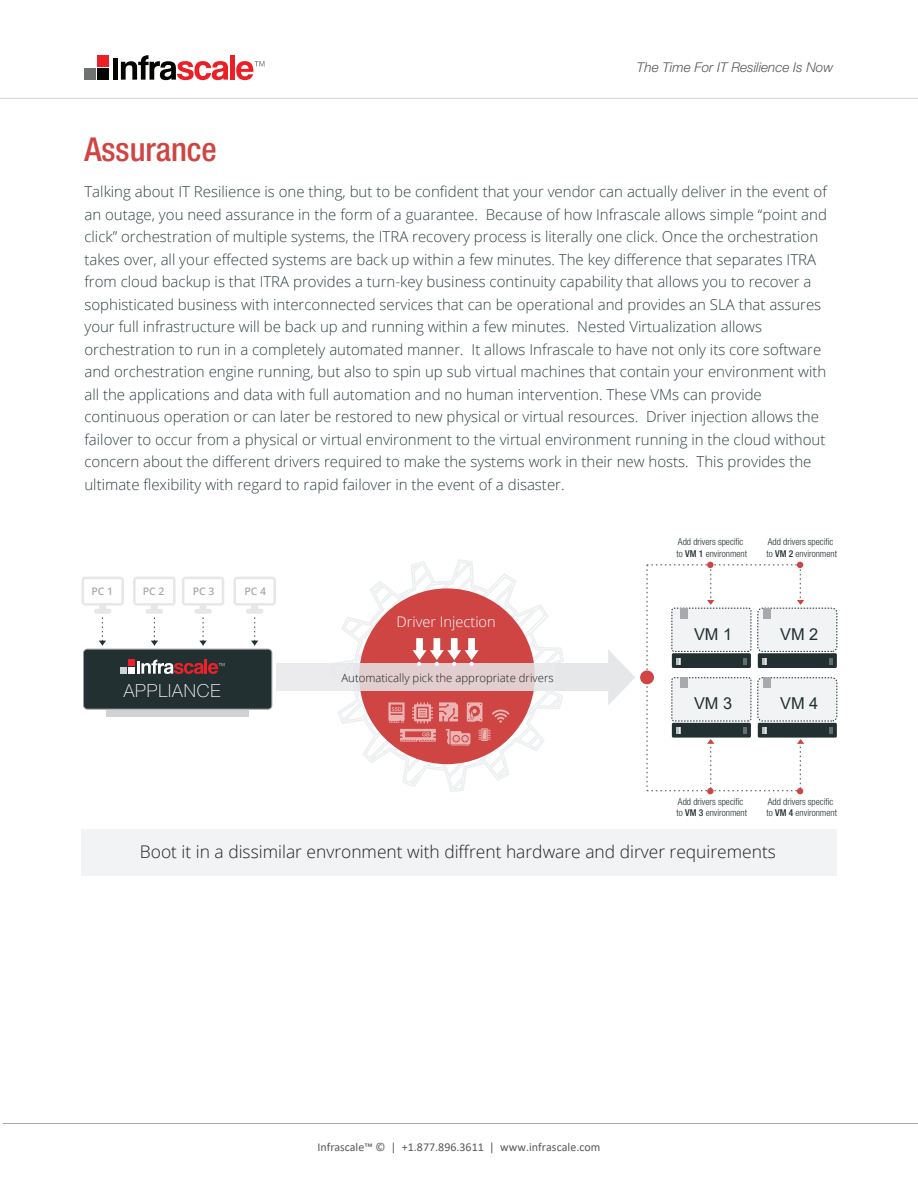
<style>
.page{position:relative;width:918px;height:1188px;background:#fff}
.page>*{position:absolute;margin:0;border:0;box-sizing:border-box;transform-origin:0 0}
.t1{font:500 condensed 33px "Helvetica Neue LT Pro";color:#ce4543}
.t2{font:100 18px "Helvetica Neue LT Pro";letter-spacing:.05em;color:#fff}
.t3{font:300 17.4px "Open Sans";color:#231f20}
.t4{font:16.35px "Arial";color:#223031}
.t5{font:300 15px/22.5px "Open Sans";color:#314143}
.t6{font:300 14.55px "Open Sans";color:#fff}
.t7{font:italic 300 13.5px "Helvetica Neue LT Pro";color:#57585a}
.t8{font:12px "Calibri";color:#57585a}
.t9{font:300 11.4px "Open Sans";color:#231f20}
.t10{font:600 10.35px "Open Sans";color:#a8a9ad}
.t11{font:300 condensed 9.45px/11.4px "Helvetica Neue LT Pro";color:#223031}
.s1{font-weight:500}
</style>
<div class="page">
<div style="left:113px;top:58px;width:5px;height:22px;background:#040503"></div>
<div style="left:98px;top:55px;width:11px;height:12px;background:#ed1f26"></div>
<div style="left:98px;top:68px;width:11px;height:12px;background:#040503"></div>
<div style="left:84px;top:68px;width:12px;height:12px;background:#707171"></div>
<svg style="left:121px;top:55px;width:107px;height:25px"></svg>
<div style="left:230px;top:55px;width:5px;height:25px;background:#ed1f26"></div>
<svg style="left:236px;top:61px;width:28px;height:19px"></svg>
<hr style="left:0;top:98px;width:918px;height:1px;background:#d1d2d4">
<svg style="left:332px;top:559px;width:232px;height:233px"></svg>
<div style="left:84px;top:649px;width:188px;height:60px;background:#223031;border-radius:4px"></div>
<div style="left:83px;top:649px;width:189px;height:60px;border:1px solid #9e9e9e;border-radius:4px"></div>
<div style="left:128px;top:660px;width:7px;height:6px;background:#eb2328"></div>
<div style="left:128px;top:667px;width:7px;height:7px;background:#fff"></div>
<div style="left:120px;top:667px;width:7px;height:7px;background:#d1d2d4"></div>
<svg style="left:137px;top:660px;width:87px;height:14px"></svg>
<div style="left:106px;top:710px;width:143px;height:7px;background:#d1d2d4"></div>
<div style="left:82px;top:829px;width:755px;height:47px;background:#f2f3f4"></div>
<svg style="left:575px;top:650px;width:60px;height:55px"></svg>
<div style="left:276px;top:664px;width:104px;height:27px;background:#e6e7e9"></div>
<div style="left:555px;top:664px;width:53px;height:27px;background:#e6e7e9"></div>
<div style="left:758px;top:608px;width:79px;height:43px;background:#f2f3f4;border-radius:5px"></div>
<div style="left:758px;top:608px;width:79px;height:44px;border:1px dashed #223031;border-radius:5px"></div>
<div style="left:359px;top:588px;width:176px;height:176px;background:#ce4543;border-radius:50%"></div>
<div style="left:640px;top:670px;width:14px;height:14px;background:#ce4543;border-radius:50%"></div>
<svg style="left:81px;top:577px;width:43px;height:69px"></svg>
<svg style="left:133px;top:577px;width:43px;height:69px"></svg>
<svg style="left:182px;top:577px;width:42px;height:69px"></svg>
<svg style="left:233px;top:577px;width:43px;height:69px"></svg>
<div style="left:758px;top:653px;width:79px;height:15px;background:#223031"></div>
<svg style="left:829px;top:658px;width:4px;height:6px"></svg>
<div style="left:758px;top:678px;width:79px;height:43px;background:#f2f3f4;border-radius:5px"></div>
<div style="left:758px;top:678px;width:79px;height:43px;border:1px dashed #223031;border-radius:5px"></div>
<div style="left:758px;top:723px;width:79px;height:15px;background:#223031"></div>
<svg style="left:646px;top:562px;width:158px;height:232px"></svg>
<svg style="left:829px;top:728px;width:4px;height:6px"></svg>
<svg style="left:359px;top:664px;width:196px;height:27px;background:#e2d1d2"></svg>
<svg style="left:388px;top:702px;width:121px;height:43px"></svg>
<svg style="left:413px;top:638px;width:66px;height:28px"></svg>
<p class="t7" style="left:637px;top:59px;width:198px">The Time For IT Resilience Is Now</p>
<h1 class="t1" style="left:84px;top:129px;width:134px">Assurance</h1>
<p class="t5" style="left:84px;top:180px;width:744px">Talking about IT Resilience is one thing, but to be confident that your vendor can actually deliver in the event of an outage, you need assurance in the form of a guarantee. Because of how Infrascale allows simple “point and click” orchestration of multiple systems, the ITRA recovery process is literally one click. Once the orchestration takes over, all your effected systems are back up within a few minutes. The key difference that separates ITRA from cloud backup is that ITRA provides a turn-key business continuity capability that allows you to recover a sophisticated business with interconnected services that can be operational and provides an SLA that assures your full infrastructure will be back up and running within a few minutes. Nested Virtualization allows orchestration to run in a completely automated manner. It allows Infrascale to have not only its core software and orchestration engine running, but also to spin up sub virtual machines that contain your environment with all the applications and data with full automation and no human intervention. These VMs can provide continuous operation or can later be restored to new physical or virtual resources. Driver injection allows the failover to occur from a physical or virtual environment to the virtual environment running in the cloud without concern about the different drivers required to make the systems work in their new hosts. This provides the ultimate flexibility with regard to rapid failover in the event of a disaster.</p>
<p class="t10" style="left:91px;top:584px;width:23px">PC 1</p>
<p class="t10" style="left:143px;top:584px;width:23px">PC 2</p>
<p class="t10" style="left:193px;top:584px;width:23px">PC 3</p>
<p class="t10" style="left:244px;top:584px;width:23px">PC 4</p>
<p class="t2" style="left:124px;top:680px;width:98px">APPLIANCE</p>
<p class="t6" style="left:396px;top:612px;width:101px">Driver Injection</p>
<p class="t9" style="left:341px;top:670px;width:214px">Automatically pick the appropriate drivers</p>
<p class="t11" style="left:677px;top:536px;width:72px">Add drivers specific to <span class="s1">VM 1</span> environment</p>
<p class="t11" style="left:767px;top:536px;width:72px">Add drivers specific to <span class="s1">VM 2</span> environment</p>
<p class="t4" style="left:694px;top:623px;width:40px">VM 1</p>
<p class="t4" style="left:780px;top:623px;width:40px">VM 2</p>
<p class="t4" style="left:694px;top:692px;width:40px">VM 3</p>
<p class="t4" style="left:780px;top:692px;width:40px">VM 4</p>
<p class="t11" style="left:677px;top:796px;width:72px">Add drivers specific to <span class="s1">VM 3</span> environment</p>
<p class="t11" style="left:767px;top:796px;width:72px">Add drivers specific to <span class="s1">VM 4</span> environment</p>
<p class="t3" style="left:140px;top:839px;width:638px">Boot it in a dissimilar envronment with diffrent hardware and dirver requirements</p>
<p class="t8" style="left:317px;top:1138px;width:285px">Infrascale™ © | +1.877.896.3611 | www.infrascale.com</p>
</div>
